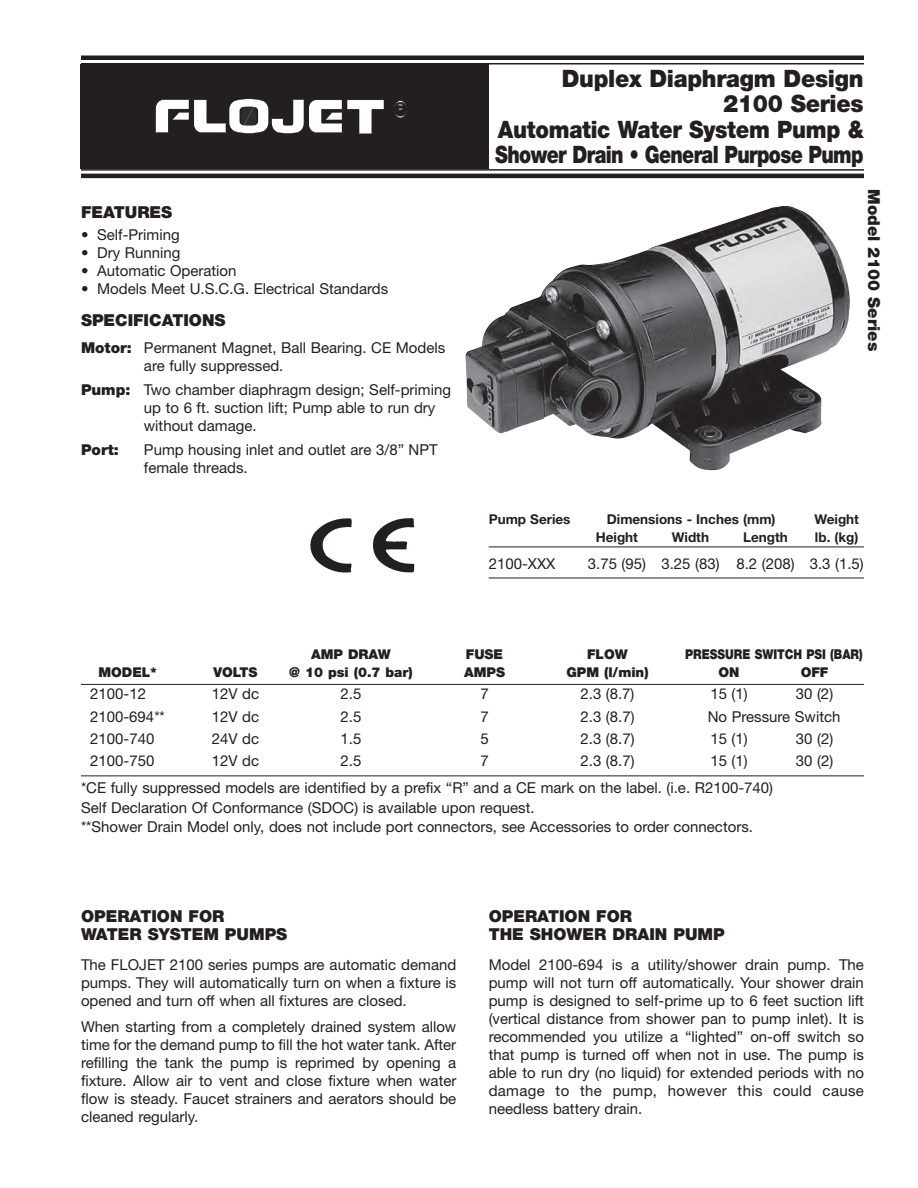
<style>
.page{position:relative;width:918px;height:1188px;background:#fff}
.page>*{position:absolute;margin:0;border:0;box-sizing:border-box;transform-origin:0 0}
.t1{font:900 24px/25.5px "Helvetica Neue";letter-spacing:-.015em;color:#231f20;text-align:right;scale:.95 1}
.t2{font:900 16.5px/18px "Helvetica Neue";color:#231f20}
.t3{font:15px/18px "Helvetica Neue";color:#231f20}
.t4{font:900 15px "Helvetica Neue";color:#231f20}
.t5{font:700 13.5px "Helvetica Neue";color:#231f20}
.t6{font:900 13.5px "Helvetica Neue";color:#231f20}
.t7{font:900 13.5px "Helvetica Neue";color:#231f20;scale:.85 1}
.s1{font-weight:900}
.s2{color:#fff}
</style>
<div class="page">
<img style="left:465px;top:206px;width:385px;height:264px">
<div style="left:80px;top:65px;width:409px;height:104px;background:#231f20"></div>
<svg style="left:155px;top:99px;width:230px;height:35px"></svg>
<svg style="left:394px;top:101px;width:13px;height:17px"></svg>
<svg style="left:373px;top:518px;width:41px;height:55px"></svg>
<svg style="left:310px;top:518px;width:42px;height:55px"></svg>
<hr style="left:489px;top:546px;width:375px;height:1px;background:#231f20">
<hr style="left:489px;top:578px;width:375px;height:1px;background:#231f20">
<hr style="left:81px;top:684px;width:783px;height:1px;background:#231f20">
<hr style="left:81px;top:775px;width:783px;height:1px;background:#231f20">
<hr style="left:81px;top:56px;width:783px;height:4px;background:#231f20">
<hr style="left:81px;top:63px;width:783px;height:1px;background:#231f20">
<hr style="left:81px;top:169px;width:783px;height:2px;background:#231f20">
<hr style="left:81px;top:174px;width:783px;height:4px;background:#231f20">
<p class="t2" style="left:81px;top:204px;width:93px">FEATURES</p>
<p class="t3" style="left:81px;top:228px;width:100px">• Self-Priming</p>
<p class="t3" style="left:81px;top:246px;width:101px">• Dry Running</p>
<p class="t3" style="left:81px;top:264px;width:157px">• Automatic Operation</p>
<p class="t3" style="left:81px;top:282px;width:309px">• Models Meet U.S.C.G. Electrical Standards</p>
<p class="t2" style="left:81px;top:312px;width:146px">SPECIFICATIONS</p>
<p class="t3" style="left:144px;top:340px;width:303px;text-indent:-63px"><span class="s1">Motor:</span> Permanent Magnet, Ball Bearing. CE Models are fully suppressed.</p>
<p class="t3" style="left:144px;top:382px;width:309px;text-indent:-63px"><span class="s1">Pump:</span> Two chamber diaphragm design; Self-priming up to 6 ft. suction lift; Pump able to run dry without damage.</p>
<p class="t4" style="left:81px;top:444px;width:39px">Port:</p>
<p class="t3" style="left:144px;top:442px;width:295px">Pump housing inlet and outlet are 3/8” NPT female threads.</p>
<h1 class="t1" style="left:495px;top:68px;width:389px">Duplex Diaphragm Design<br><span class="s2">Models</span>2100 Series<br>Automatic Water System Pump &amp;<br>Shower Drain • General Purpose Pump</h1>
<p class="t2" style="left:882px;top:189px;width:164px;rotate:90deg">Model 2100 Series</p>
<p class="t5" style="left:489px;top:514px;width:83px">Pump Series</p>
<p class="t5" style="left:607px;top:514px;width:170px">Dimensions - Inches (mm)</p>
<p class="t5" style="left:815px;top:514px;width:46px">Weight</p>
<p class="t5" style="left:596px;top:532px;width:44px">Height</p>
<p class="t5" style="left:672px;top:532px;width:39px">Width</p>
<p class="t5" style="left:743px;top:532px;width:46px">Length</p>
<p class="t5" style="left:815px;top:532px;width:45px">lb. (kg)</p>
<p class="t3" style="left:489px;top:556px;width:68px">2100-XXX</p>
<p class="t3" style="left:588px;top:556px;width:277px">3.75 (95) 3.25 (83) 8.2 (208) 3.3 (1.5)</p>
<p class="t6" style="left:311px;top:649px;width:81px">AMP DRAW</p>
<p class="t6" style="left:466px;top:649px;width:39px">FUSE</p>
<p class="t6" style="left:587px;top:649px;width:42px">FLOW</p>
<p class="t7" style="left:685px;top:649px;width:210px">PRESSURE SWITCH PSI (BAR)</p>
<p class="t6" style="left:98px;top:667px;width:60px">MODEL*</p>
<p class="t6" style="left:213px;top:667px;width:46px">VOLTS</p>
<p class="t6" style="left:289px;top:667px;width:125px">@ 10 psi (0.7 bar)</p>
<p class="t6" style="left:464px;top:667px;width:42px">AMPS</p>
<p class="t6" style="left:566px;top:667px;width:84px">GPM (l/min)</p>
<p class="t6" style="left:719px;top:667px;width:22px">ON</p>
<p class="t6" style="left:801px;top:667px;width:29px">OFF</p>
<p class="t3" style="left:90px;top:687px;width:57px">2100-12</p>
<p class="t3" style="left:212px;top:687px;width:49px">12V dc</p>
<p class="t3" style="left:341px;top:687px;width:22px">2.5</p>
<p class="t3" style="left:480px;top:687px;width:10px">7</p>
<p class="t3" style="left:580px;top:687px;width:56px">2.3 (8.7)</p>
<p class="t3" style="left:710px;top:687px;width:39px">15 (1)</p>
<p class="t3" style="left:796px;top:687px;width:39px">30 (2)</p>
<p class="t3" style="left:90px;top:709px;width:76px">2100-694**</p>
<p class="t3" style="left:212px;top:709px;width:49px">12V dc</p>
<p class="t3" style="left:341px;top:709px;width:22px">2.5</p>
<p class="t3" style="left:480px;top:709px;width:10px">7</p>
<p class="t3" style="left:581px;top:709px;width:56px">2.3 (8.7)</p>
<p class="t3" style="left:708px;top:709px;width:134px">No Pressure Switch</p>
<p class="t3" style="left:90px;top:731px;width:66px">2100-740</p>
<p class="t3" style="left:212px;top:731px;width:49px">24V dc</p>
<p class="t3" style="left:341px;top:731px;width:22px">1.5</p>
<p class="t3" style="left:480px;top:731px;width:10px">5</p>
<p class="t3" style="left:581px;top:731px;width:56px">2.3 (8.7)</p>
<p class="t3" style="left:710px;top:731px;width:39px">15 (1)</p>
<p class="t3" style="left:796px;top:731px;width:39px">30 (2)</p>
<p class="t3" style="left:90px;top:754px;width:66px">2100-750</p>
<p class="t3" style="left:212px;top:754px;width:49px">12V dc</p>
<p class="t3" style="left:341px;top:754px;width:22px">2.5</p>
<p class="t3" style="left:480px;top:754px;width:10px">7</p>
<p class="t3" style="left:581px;top:754px;width:56px">2.3 (8.7)</p>
<p class="t3" style="left:710px;top:754px;width:39px">15 (1)</p>
<p class="t3" style="left:796px;top:754px;width:39px">30 (2)</p>
<p class="t3" style="left:81px;top:779px;width:694px;line-height:19.5px">*CE fully suppressed models are identified by a prefix “R” and a CE mark on the label. (i.e. R2100-740)<br>Self Declaration Of Conformance (SDOC) is available upon request.<br>**Shower Drain Model only, does not include port connectors, see Accessories to order connectors.</p>
<p class="t2" style="left:81px;top:909px;width:208px">OPERATION FOR<br>WATER SYSTEM PUMPS</p>
<p class="t2" style="left:489px;top:909px;width:238px">OPERATION FOR<br>THE SHOWER DRAIN PUMP</p>
<p class="t3" style="left:81px;top:957px;width:377px;text-align:justify">The FLOJET 2100 series pumps are automatic demand pumps. They will automatically turn on when a fixture is opened and turn off when all fixtures are closed.</p>
<p class="t3" style="left:81px;top:1019px;width:377px;text-align:justify">When starting from a completely drained system allow time for the demand pump to fill the hot water tank. After refilling the tank the pump is reprimed by opening a fixture. Allow air to vent and close fixture when water flow is steady. Faucet strainers and aerators should be cleaned regularly.</p>
<p class="t3" style="left:489px;top:957px;width:377px;text-align:justify">Model 2100-694 is a utility/shower drain pump. The pump will not turn off automatically. Your shower drain pump is designed to self-prime up to 6 feet suction lift (vertical distance from shower pan to pump inlet). It is recommended you utilize a “lighted” on-off switch so that pump is turned off when not in use. The pump is able to run dry (no liquid) for extended periods with no damage to the pump, however this could cause needless battery drain.</p>
</div>
